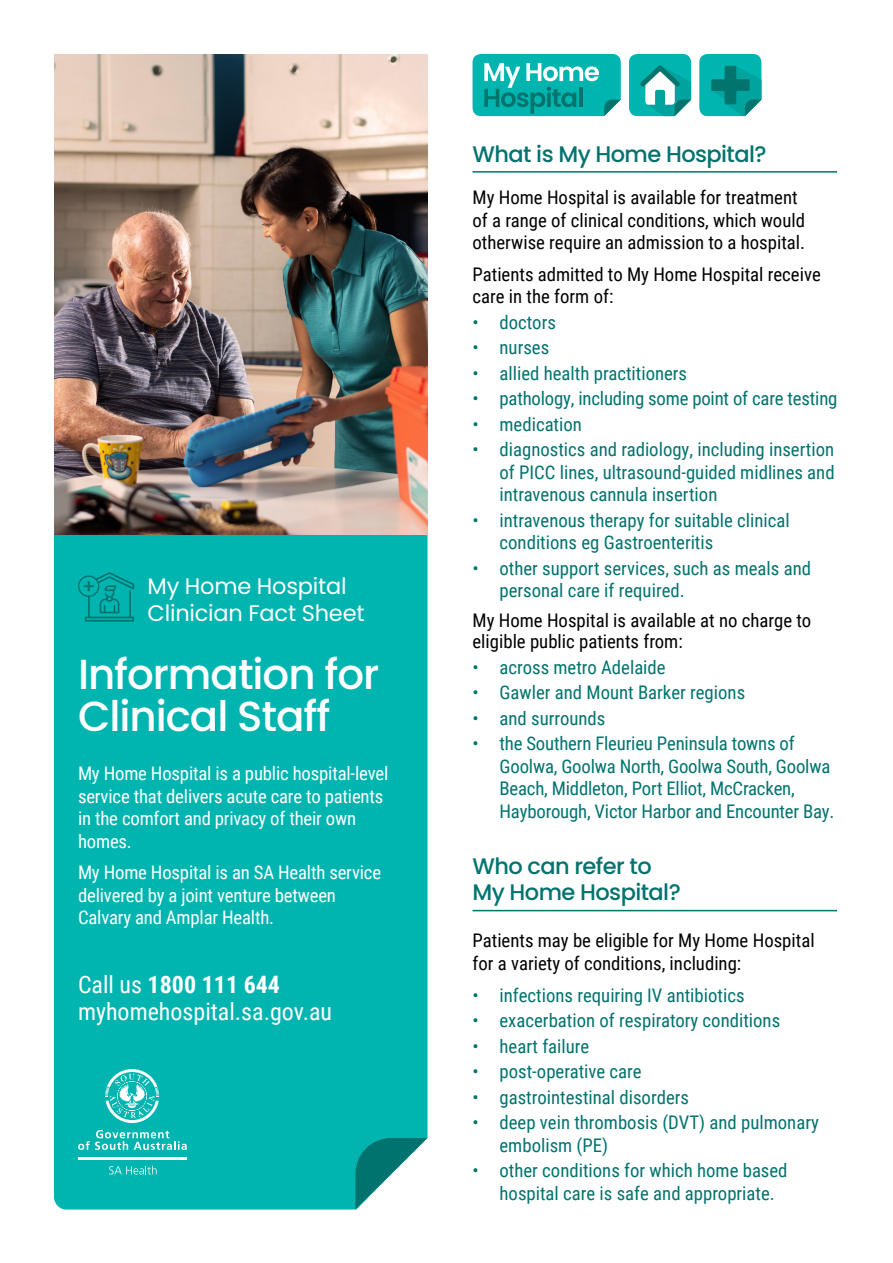
<style>
.page{position:relative;width:893px;height:1263px;background:#fff}
.page>*{position:absolute;margin:0;border:0;box-sizing:border-box;transform-origin:0 0}
.t1{font:500 42px/42px "Poppins";letter-spacing:-.025em;color:#fff}
.t2{font:24px "Roboto Condensed";color:#fff}
.t3{font:700 24px "Roboto Condensed";color:#fff}
.t4{font:500 22.5px/25.5px "Poppins";letter-spacing:-.025em;color:#00736e}
.t5{font:22.5px "Poppins";letter-spacing:-.01em;color:#fff}
.t6{font:18.75px/22.5px "Roboto Condensed";color:#00736e}
.body_copy{font:18.75px/22.5px "Roboto Condensed";color:#000}
.t7{font:18.75px/22.5px "Roboto Condensed";letter-spacing:-.01em;color:#fff}
.s1{font-weight:400}
</style>
<div class="page">
<div style="left:54px;top:534px;width:374px;height:675px;background:#00b5b0"></div>
<svg style="left:355px;top:1138px;width:73px;height:71px"></svg>
<img style="left:54px;top:54px;width:374px;height:480px">
<svg style="left:472px;top:54px;width:149px;height:62px"></svg>
<svg style="left:629px;top:54px;width:62px;height:62px"></svg>
<svg style="left:699px;top:54px;width:62px;height:62px"></svg>
<svg style="left:109px;top:1166px;width:48px;height:8px"></svg>
<hr style="left:78px;top:1157px;width:109px;height:2px;background:#fff">
<svg style="left:78px;top:1130px;width:109px;height:20px"></svg>
<svg style="left:105px;top:1069px;width:54px;height:54px"></svg>
<svg style="left:78px;top:572px;width:56px;height:50px"></svg>
<hr style="left:472px;top:910px;width:365px;height:1px;background:#00736e">
<hr style="left:472px;top:171px;width:365px;height:2px;background:#00736e">
<p class="t5" style="left:148px;top:573px;width:201px">My Home Hospital</p>
<p class="t5" style="left:148px;top:600px;width:219px">Clinician Fact Sheet</p>
<p class="t1" style="left:78px;top:654px;width:303px">Information for<br>Clinical Staff</p>
<p class="t7" style="left:78px;top:762px;width:312px">My Home Hospital is a public hospital-level service that delivers acute care to patients in the comfort and privacy of their own homes.</p>
<p class="t7" style="left:78px;top:861px;width:305px">My Home Hospital is an SA Health service delivered by a joint venture between<br>Calvary and Amplar Health.</p>
<p class="t3" style="left:78px;top:967px;width:204px"><span class="s1">Call us</span> 1800 111 644</p>
<p class="t2" style="left:78px;top:994px;width:256px">myhomehospital.sa.gov.au</p>
<p class="t4" style="left:472px;top:141px;width:296px">What is My Home Hospital?</p>
<p class="body_copy" style="left:472px;top:186px;width:334px">My Home Hospital is available for treatment of a range of clinical conditions, which would otherwise require an admission to a hospital.</p>
<p class="body_copy" style="left:472px;top:262px;width:350px">Patients admitted to My Home Hospital receive care in the form of:</p>
<p class="t6" style="left:472px;top:310px;width:85px">• doctors</p>
<p class="t6" style="left:472px;top:336px;width:78px">• nurses</p>
<p class="t6" style="left:472px;top:361px;width:216px">• allied health practitioners</p>
<p class="t6" style="left:472px;top:387px;width:366px">• pathology, including some point of care testing</p>
<p class="t6" style="left:472px;top:412px;width:111px">• medication</p>
<p class="t6" style="left:500px;top:438px;width:337px;text-align:justify;text-indent:-27px">• diagnostics and radiology, including insertion of PICC lines, ultrasound-guided midlines and intravenous cannula insertion</p>
<p class="t6" style="left:500px;top:508px;width:292px;text-indent:-27px">• intravenous therapy for suitable clinical conditions eg Gastroenteritis</p>
<p class="t6" style="left:500px;top:556px;width:313px;text-indent:-27px">• other support services, such as meals and personal care if required.</p>
<p class="body_copy" style="left:472px;top:609px;width:340px;line-height:21px">My Home Hospital is available at no charge to eligible public patients from:</p>
<p class="t6" style="left:472px;top:655px;width:195px">• across metro Adelaide</p>
<p class="t6" style="left:472px;top:681px;width:274px">• Gawler and Mount Barker regions</p>
<p class="t6" style="left:472px;top:706px;width:134px">• and surrounds</p>
<p class="t6" style="left:500px;top:732px;width:336px;text-indent:-27px">• the Southern Fleurieu Peninsula towns of Goolwa, Goolwa North, Goolwa South, Goolwa Beach, Middleton, Port Elliot, McCracken, Hayborough, Victor Harbor and Encounter Bay.</p>
<p class="t4" style="left:472px;top:854px;width:210px">Who can refer to<br>My Home Hospital?</p>
<p class="body_copy" style="left:472px;top:929px;width:344px">Patients may be eligible for My Home Hospital for a variety of conditions, including:</p>
<p class="t6" style="left:472px;top:983px;width:274px">• infections requiring IV antibiotics</p>
<p class="t6" style="left:472px;top:1008px;width:309px">• exacerbation of respiratory conditions</p>
<p class="t6" style="left:472px;top:1034px;width:118px">• heart failure</p>
<p class="t6" style="left:472px;top:1059px;width:171px">• post-operative care</p>
<p class="t6" style="left:472px;top:1085px;width:218px">• gastrointestinal disorders</p>
<p class="t6" style="left:500px;top:1110px;width:321px;text-indent:-27px">• deep vein thrombosis (DVT) and pulmonary embolism (PE)</p>
<p class="t6" style="left:500px;top:1158px;width:290px;text-indent:-27px">• other conditions for which home based hospital care is safe and appropriate.</p>
</div>
